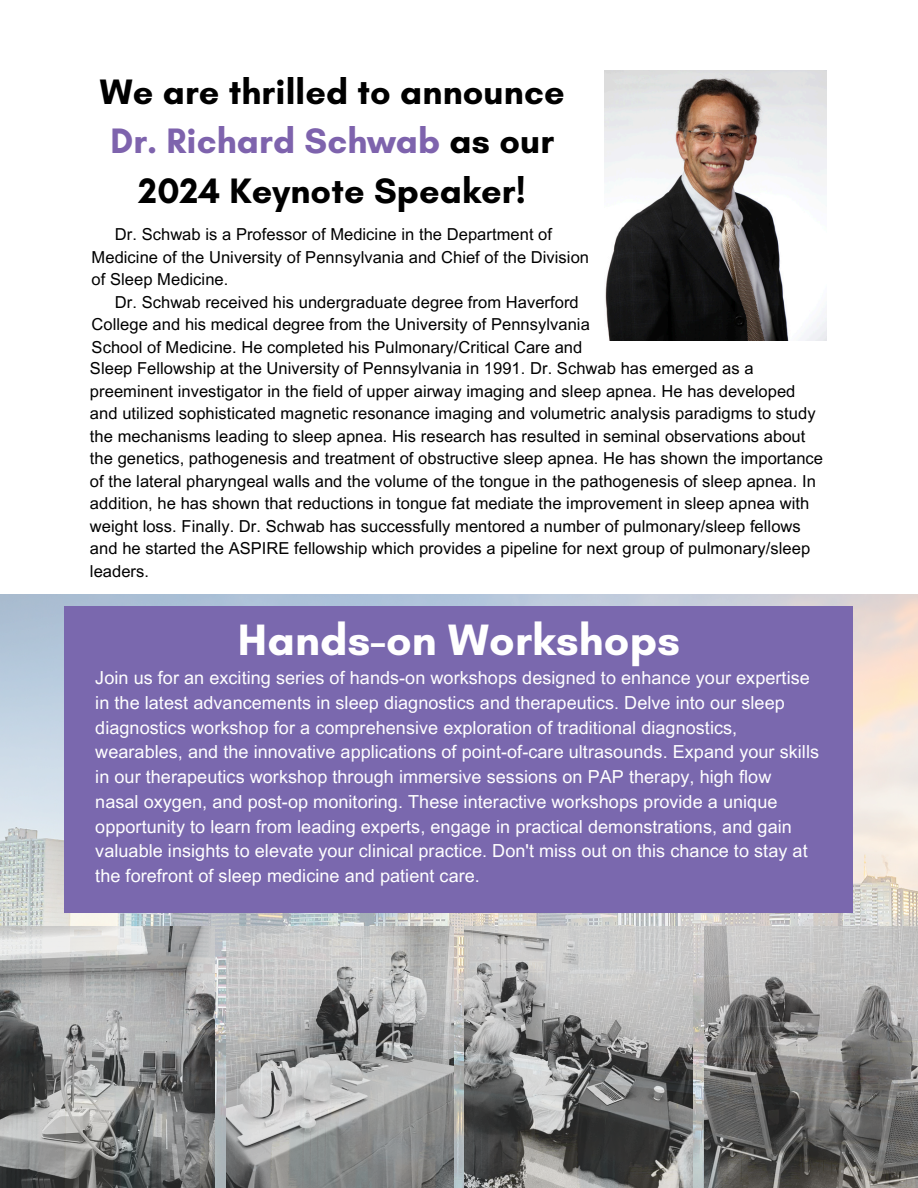
<style>
.page{position:relative;width:918px;height:1188px;background:#fff}
.page>*{position:absolute;margin:0;border:0;box-sizing:border-box;transform-origin:0 0}
.t1{font:700 44.7px "Glacial Indifference";letter-spacing:.005em;color:#fff}
.t2{font:700 36px/49.5px "Glacial Indifference";letter-spacing:.005em;color:#000;text-align:center}
.t3{font:18px/24.8px "Arial MT Pro";letter-spacing:.005em;color:#fff}
.t4{font:16.5px/22.5px "Arial MT Pro";letter-spacing:.005em;color:#000}
.s1{color:#7e63ad}
</style>
<div class="page">
<img style="left:0;top:594px;width:918px;height:594px">
<div style="left:65px;top:606px;width:788px;height:307px;background:#7a68ae"></div>
<img style="left:604px;top:70px;width:222px;height:270px">
<img style="left:0;top:927px;width:215px;height:261px">
<img style="left:226px;top:927px;width:227px;height:261px">
<img style="left:465px;top:927px;width:228px;height:261px">
<img style="left:704px;top:927px;width:214px;height:261px">
<h2 class="t2" style="left:100px;top:66px;width:466px">We are thrilled to announce<br><span class="s1">Dr. Richard Schwab</span> as our<br>2024 Keynote Speaker!</h2>
<p class="t4" style="left:92px;top:225px;width:499px;text-indent:23px">Dr. Schwab is a Professor of Medicine in the Department of<br>Medicine of the University of Pennsylvania and Chief of the Division of Sleep Medicine.</p>
<p class="t4" style="left:92px;top:293px;width:500px;text-indent:23px">Dr. Schwab received his undergraduate degree from Haverford<br>College and his medical degree from the University of Pennsylvania<br>School of Medicine. He completed his Pulmonary/Critical Care and</p>
<p class="t4" style="left:90px;top:359px;width:735px">Sleep Fellowship at the University of Pennsylvania in 1991. Dr. Schwab has emerged as a preeminent investigator in the field of upper airway imaging and sleep apnea. He has developed and utilized sophisticated magnetic resonance imaging and volumetric analysis paradigms to study the mechanisms leading to sleep apnea. His research has resulted in seminal observations about the genetics, pathogenesis and treatment of obstructive sleep apnea. He has shown the importance of the lateral pharyngeal walls and the volume of the tongue in the pathogenesis of sleep apnea. In addition, he has shown that reductions in tongue fat mediate the improvement in sleep apnea with weight loss. Finally. Dr. Schwab has successfully mentored a number of pulmonary/sleep fellows and he started the ASPIRE fellowship which provides a pipeline for next group of pulmonary/sleep leaders.</p>
<h1 class="t1" style="left:238px;top:612px;width:444px">Hands-on Workshops</h1>
<p class="t3" style="left:95px;top:668px;width:725px">Join us for an exciting series of hands-on workshops designed to enhance your expertise in the latest advancements in sleep diagnostics and therapeutics. Delve into our sleep diagnostics workshop for a comprehensive exploration of traditional diagnostics, wearables, and the innovative applications of point-of-care ultrasounds. Expand your skills in our therapeutics workshop through immersive sessions on PAP therapy, high flow nasal oxygen, and post-op monitoring. These interactive workshops provide a unique opportunity to learn from leading experts, engage in practical demonstrations, and gain valuable insights to elevate your clinical practice. Don't miss out on this chance to stay at the forefront of sleep medicine and patient care.</p>
</div>
